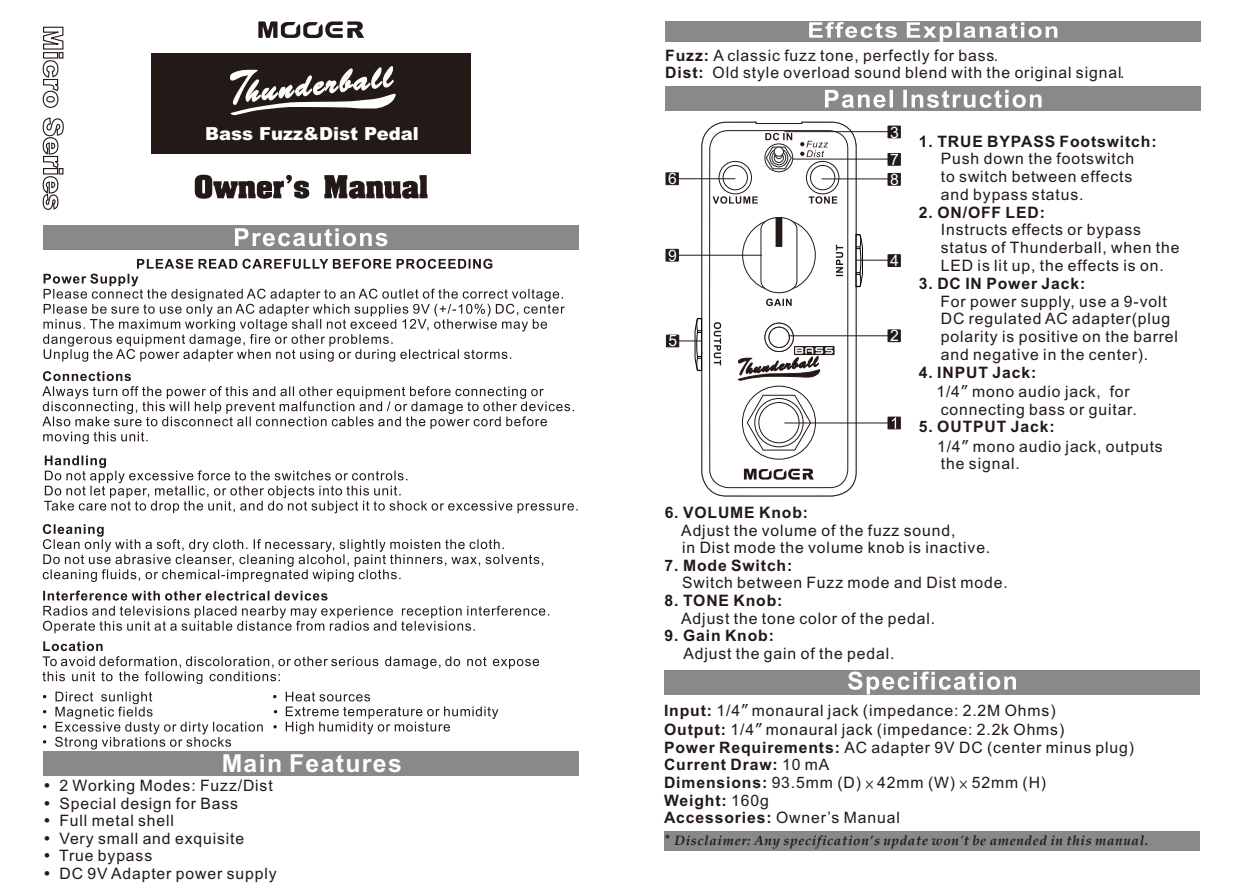
<style>
.page{position:relative;width:1244px;height:893px;background:#fff}
.page>*{position:absolute;margin:0;border:0;box-sizing:border-box;transform-origin:0 0}
.t1{font:700 24.75px "Arial";letter-spacing:.055em;color:#fff}
.t2{font:900 18px "Arial";color:#fff}
.t3{font:15.75px/17.6px "Arial";letter-spacing:.055em;color:#231916}
.t4{font:700 15.75px "Arial";letter-spacing:.055em;color:#231916}
.t5{font:15.75px "Arial";color:#fff}
.t6{font:italic 700 13.5px "Palatino Linotype";letter-spacing:.05em;color:#231916}
.s1{font-weight:700}
.s2{font-family:"Tahoma"}
.s3{font-family:"P Ming Li U"}
.s4{font-family:"Arial";font-weight:400;font-style:normal;font-size:14.62px}
</style>
<div class="page">
<div style="left:43px;top:751px;width:536px;height:24px;background:#898989"></div>
<svg style="left:42px;top:26px;width:22px;height:82px"></svg>
<svg style="left:42px;top:117px;width:22px;height:93px"></svg>
<svg style="left:258px;top:21px;width:106px;height:17px"></svg>
<svg style="left:195px;top:175px;width:232px;height:24px"></svg>
<div style="left:43px;top:225px;width:536px;height:24px;background:#898989"></div>
<svg style="left:235px;top:228px;width:152px;height:18px"></svg>
<svg style="left:43px;top:259px;width:522px;height:103px"></svg>
<svg style="left:42px;top:641px;width:497px;height:108px"></svg>
<svg style="left:43px;top:456px;width:535px;height:177px"></svg>
<svg style="left:42px;top:371px;width:532px;height:73px"></svg>
<div style="left:665px;top:87px;width:536px;height:24px;background:#898989"></div>
<svg style="left:825px;top:90px;width:216px;height:18px"></svg>
<div style="left:664px;top:671px;width:536px;height:24px;background:#898989"></div>
<svg style="left:848px;top:671px;width:168px;height:23px"></svg>
<div style="left:664px;top:831px;width:536px;height:20px;background:#898989"></div>
<div style="left:151px;top:53px;width:320px;height:101px;background:#231916"></div>
<svg style="left:230px;top:66px;width:166px;height:50px"></svg>
<svg style="left:701px;top:122px;width:155px;height:374px"></svg>
<svg style="left:714px;top:322px;width:7px;height:43px"></svg>
<svg style="left:744px;top:469px;width:70px;height:11px"></svg>
<svg style="left:765px;top:133px;width:27px;height:7px"></svg>
<svg style="left:836px;top:245px;width:7px;height:31px"></svg>
<svg style="left:809px;top:196px;width:28px;height:8px"></svg>
<svg style="left:712px;top:196px;width:46px;height:8px"></svg>
<div style="left:794px;top:346px;width:40px;height:9px;background:#231916"></div>
<svg style="left:719px;top:161px;width:33px;height:33px"></svg>
<div style="left:723px;top:165px;width:25px;height:25px;background:#fff;border:1px solid #231916;border-radius:50%"></div>
<svg style="left:806px;top:161px;width:33px;height:33px"></svg>
<div style="left:810px;top:165px;width:25px;height:25px;background:#fff;border:1px solid #231916;border-radius:50%"></div>
<svg style="left:742px;top:218px;width:73px;height:74px"></svg>
<svg style="left:760px;top:217px;width:37px;height:76px"></svg>
<div style="left:775px;top:217px;width:7px;height:30px;background:#231916"></div>
<svg style="left:742px;top:386px;width:74px;height:73px"></svg>
<svg style="left:746px;top:395px;width:65px;height:56px"></svg>
<svg style="left:754px;top:398px;width:49px;height:49px"></svg>
<div style="left:758px;top:402px;width:41px;height:41px;background:#fff;border:1px solid #231916;border-radius:50%"></div>
<div style="left:765px;top:323px;width:28px;height:29px;background:#2a201d;border:1px solid #231916;border-radius:50%"></div>
<svg style="left:764px;top:323px;width:29px;height:29px"></svg>
<div style="left:769px;top:327px;width:20px;height:21px;background:#fff;border:1px solid #231916;border-radius:50%"></div>
<svg style="left:855px;top:234px;width:8px;height:53px"></svg>
<hr style="left:784px;top:423px;width:114px;height:1px;background:#231916">
<svg style="left:888px;top:417px;width:12px;height:12px"></svg>
<svg style="left:892px;top:417px;width:4px;height:12px"></svg>
<hr style="left:856px;top:260px;width:39px;height:1px;background:#231916">
<div style="left:888px;top:254px;width:12px;height:13px;background:#231916;border:1px solid #231916"></div>
<div style="left:666px;top:249px;width:12px;height:12px;background:#231916;border:1px solid #231916"></div>
<hr style="left:788px;top:335px;width:109px;height:1px;background:#231916">
<hr style="left:784px;top:159px;width:111px;height:1px;background:#231916">
<div style="left:888px;top:330px;width:12px;height:12px;background:#231916;border:1px solid #231916"></div>
<div style="left:888px;top:153px;width:12px;height:12px;background:#231916;border:1px solid #231916"></div>
<hr style="left:678px;top:255px;width:84px;height:1px;background:#231916">
<hr style="left:784px;top:131px;width:111px;height:1px;background:#231916">
<div style="left:888px;top:126px;width:12px;height:12px;background:#231916;border:1px solid #231916"></div>
<svg style="left:676px;top:318px;width:26px;height:53px"></svg>
<div style="left:666px;top:335px;width:13px;height:12px;background:#231916;border:1px solid #231916"></div>
<div style="left:666px;top:173px;width:12px;height:12px;background:#231916;border:1px solid #231916"></div>
<hr style="left:678px;top:178px;width:57px;height:1px;background:#231916">
<hr style="left:822px;top:178px;width:73px;height:1px;background:#231916">
<div style="left:888px;top:173px;width:12px;height:12px;background:#231916;border:1px solid #231916"></div>
<svg style="left:738px;top:346px;width:95px;height:35px"></svg>
<svg style="left:766px;top:299px;width:25px;height:7px"></svg>
<svg style="left:800px;top:141px;width:28px;height:16px"></svg>
<svg style="left:764px;top:144px;width:29px;height:28px"></svg>
<svg style="left:766px;top:147px;width:26px;height:23px"></svg>
<svg style="left:775px;top:148px;width:8px;height:11px"></svg>
<div style="left:774px;top:147px;width:9px;height:9px;background:#403a3a;border-radius:5px"></div>
<div style="left:774px;top:147px;width:10px;height:10px;background:#fff;border:1px solid #241e1e;border-radius:50%"></div>
<div style="left:665px;top:21px;width:536px;height:21px;background:#898989"></div>
<svg style="left:809px;top:22px;width:248px;height:20px"></svg>
<p class="t2" style="left:205px;top:127px;width:215px">Bass Fuzz&amp;Dist Pedal</p>
<h1 class="t1" style="left:222px;top:754px;width:182px">Main Features</h1>
<p class="t3" style="left:59px;top:778px;width:219px">2 Working Modes: Fuzz/Dist<br>Special design for Bass<br>Full metal shell<br>Very small and exquisite<br>True bypass<br>DC 9V Adapter power supply</p>
<p class="t3" style="left:665px;top:48px;width:460px"><span class="s1">Fuzz:</span> A classic fuzz tone, perfectly for bass.<br><span class="s1">Dist:</span> Old style overload sound blend with the original signal.</p>
<p class="t5" style="left:890px;top:126px;width:10px">3</p>
<p class="t5" style="left:890px;top:153px;width:10px">7</p>
<p class="t5" style="left:668px;top:173px;width:10px">6</p>
<p class="t5" style="left:890px;top:173px;width:10px">8</p>
<p class="t5" style="left:668px;top:249px;width:10px">9</p>
<p class="t5" style="left:668px;top:335px;width:10px">5</p>
<p class="t5" style="left:890px;top:255px;width:10px">4</p>
<p class="t5" style="left:890px;top:330px;width:10px">2</p>
<p class="t4" style="left:919px;top:135px;width:239px">1. TRUE BYPASS Footswitch:</p>
<p class="t3" style="left:941px;top:151px;width:195px">Push down the footswitch to switch between effects and bypass status.</p>
<p class="t4" style="left:919px;top:206px;width:127px">2. ON/OFF LED:</p>
<p class="t3" style="left:941px;top:222px;width:240px">Instructs effects or bypass status of Thunderball, when the<br>LED is lit up, the effects is on.</p>
<p class="t4" style="left:919px;top:277px;width:168px">3. DC IN Power Jack:</p>
<p class="t3" style="left:940px;top:294px;width:239px">For power supply, use a 9-volt<br>DC regulated AC adapter(plug polarity is positive on the barrel and negative in the center).</p>
<p class="t3" style="left:936px;top:364px;width:195px;line-height:19.3px;text-indent:-17px"><span class="s1">4. INPUT Jack:<br></span>1/4<span class="s2">”</span> mono audio jack, for</p>
<p class="t3" style="left:941px;top:402px;width:198px">connecting bass or guitar.</p>
<p class="t3" style="left:937px;top:419px;width:227px;line-height:19.1px;text-indent:-18px"><span class="s1">5. OUTPUT Jack:<br></span>1/4<span class="s2">”</span> mono audio jack, outputs</p>
<p class="t3" style="left:941px;top:456px;width:80px">the signal.</p>
<p class="t4" style="left:665px;top:506px;width:145px">6. VOLUME Knob:</p>
<p class="t3" style="left:681px;top:523px;width:310px">Adjust the volume of the fuzz sound,<br>in Dist mode the volume knob is inactive.</p>
<p class="t4" style="left:664px;top:559px;width:129px">7. Mode Switch:</p>
<p class="t3" style="left:682px;top:575px;width:327px">Switch between Fuzz mode and Dist mode.</p>
<p class="t4" style="left:664px;top:594px;width:119px">8. TONE Knob:</p>
<p class="t3" style="left:681px;top:611px;width:255px">Adjust the tone color of the pedal.</p>
<p class="t4" style="left:664px;top:630px;width:111px">9. Gain Knob:</p>
<p class="t3" style="left:683px;top:646px;width:213px">Adjust the gain of the pedal.</p>
<p class="t3" style="left:664px;top:702px;width:402px;line-height:19.1px"><span class="s1">Input:</span> 1/4<span class="s2">”</span> monaural jack (impedance: 2.2M Ohms)<br><span class="s1">Output:</span> 1/4<span class="s2">”</span> monaural jack (impedance: 2.2 Ohms)</p>
<p class="t3" style="left:664px;top:740px;width:472px"><span class="s1">Power Requirements:</span> AC adapter 9V DC (center minus plug)<br><span class="s1">Current Draw:</span> 10 mA<br><span class="s1">Dimensions:</span> 93.5mm (D) <span class="s3">×</span> 42mm (W) <span class="s3">×</span> 52mm (H)<br><span class="s1">Weight:</span> 160g<br><span class="s1">Accessories:</span> Owner’s Manual</p>
<p class="t3" style="left:1001px;top:722px;width:9px">k</p>
<p class="t6" style="left:665px;top:835px;width:485px"><span class="s4">*</span> Disclaimer: Any specification’s update won't be amended in this manual.</p>
</div>
